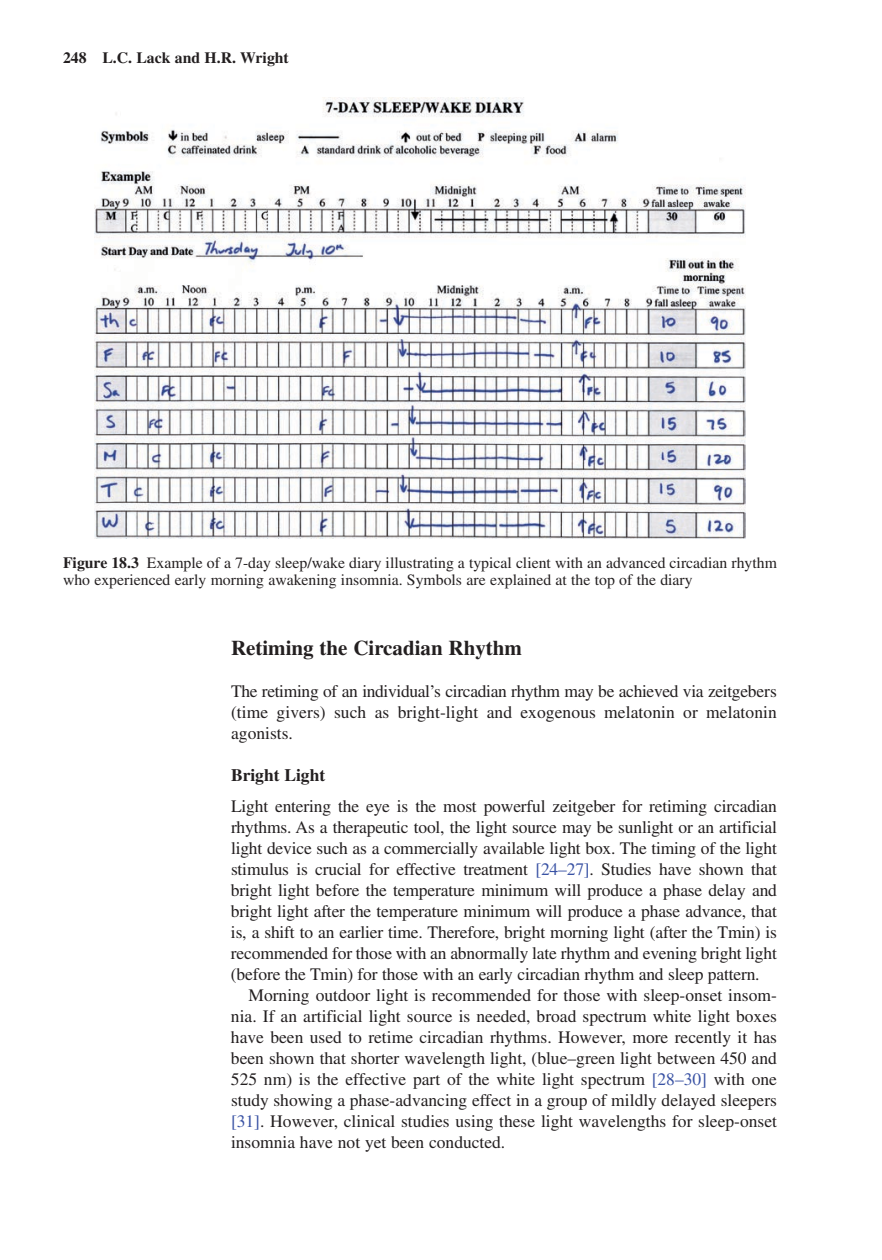
<style>
.page{position:relative;width:882px;height:1260px;background:#fff}
.page>*{position:absolute;margin:0;border:0;box-sizing:border-box;transform-origin:0 0}
.t1{font:700 21px "Times";color:#231f20}
.t2{font:17.5px/21px "Times";letter-spacing:-.01em;color:#231f20;text-align:justify}
.t3{font:700 17.5px "Times";color:#231f20}
.t4{font:15.75px/17.5px "Times";color:#231f20}
.t5{font:700 15.75px "Times";color:#231f20}
.s1{font-weight:700}
.s2{color:#3952a4}
</style>
<div class="page">
<img style="left:94px;top:97px;width:652px;height:442px">
<p class="t5" style="left:63px;top:48px;width:227px">248 L.C. Lack and H.R. Wright</p>
<p class="t4" style="left:63px;top:553px;width:715px"><span class="s1">Figure 18.3</span> Example of a 7-day sleep/wake diary illustrating a typical client with an advanced circadian rhythm who experienced early morning awakening insomnia. Symbols are explained at the top of the diary</p>
<p class="t1" style="left:231px;top:635px;width:293px">Retiming the Circadian Rhythm</p>
<p class="t2" style="left:231px;top:680px;width:547px">The retiming of an individual’s circadian rhythm may be achieved via zeitgebers (time givers) such as bright-light and exogenous melatonin or melatonin agonists.</p>
<p class="t3" style="left:231px;top:764px;width:96px">Bright Light</p>
<p class="t2" style="left:231px;top:796px;width:547px">Light entering the eye is the most powerful zeitgeber for retiming circadian</p>
<p class="t2" style="left:231px;top:817px;width:548px">rhythms. As a therapeutic tool, the light source may be sunlight or an artificial</p>
<p class="t2" style="left:231px;top:838px;width:547px">light device such as a commercially available light box. The timing of the light</p>
<p class="t2" style="left:231px;top:859px;width:547px">stimulus is crucial for effective treatment <span class="s2">[24–27]</span>. Studies have shown that</p>
<p class="t2" style="left:231px;top:880px;width:548px">bright light before the temperature minimum will produce a phase delay and</p>
<p class="t2" style="left:231px;top:901px;width:548px">bright light after the temperature minimum will produce a phase advance, that</p>
<p class="t2" style="left:231px;top:922px;width:548px">is, a shift to an earlier time. Therefore, bright morning light (after the Tmin) is</p>
<p class="t2" style="left:231px;top:943px;width:547px">recommended for those with an abnormally late rhythm and evening bright light</p>
<p class="t2" style="left:231px;top:964px;width:530px">(before the Tmin) for those with an early circadian rhythm and sleep pattern.</p>
<p class="t2" style="left:248px;top:985px;width:530px">Morning outdoor light is recommended for those with sleep-onset insom-</p>
<p class="t2" style="left:231px;top:1006px;width:547px">nia. If an artificial light source is needed, broad spectrum white light boxes</p>
<p class="t2" style="left:231px;top:1027px;width:548px">have been used to retime circadian rhythms. However, more recently it has</p>
<p class="t2" style="left:231px;top:1048px;width:547px">been shown that shorter wavelength light, (blue–green light between 450 and</p>
<p class="t2" style="left:231px;top:1069px;width:548px">525 nm) is the effective part of the white light spectrum <span class="s2">[28–30]</span> with one</p>
<p class="t2" style="left:231px;top:1090px;width:548px">study showing a phase-advancing effect in a group of mildly delayed sleepers</p>
<p class="t2" style="left:231px;top:1111px;width:548px"><span class="s2">[31]</span>. However, clinical studies using these light wavelengths for sleep-onset</p>
<p class="t2" style="left:231px;top:1132px;width:276px">insomnia have not yet been conducted.</p>
</div>
